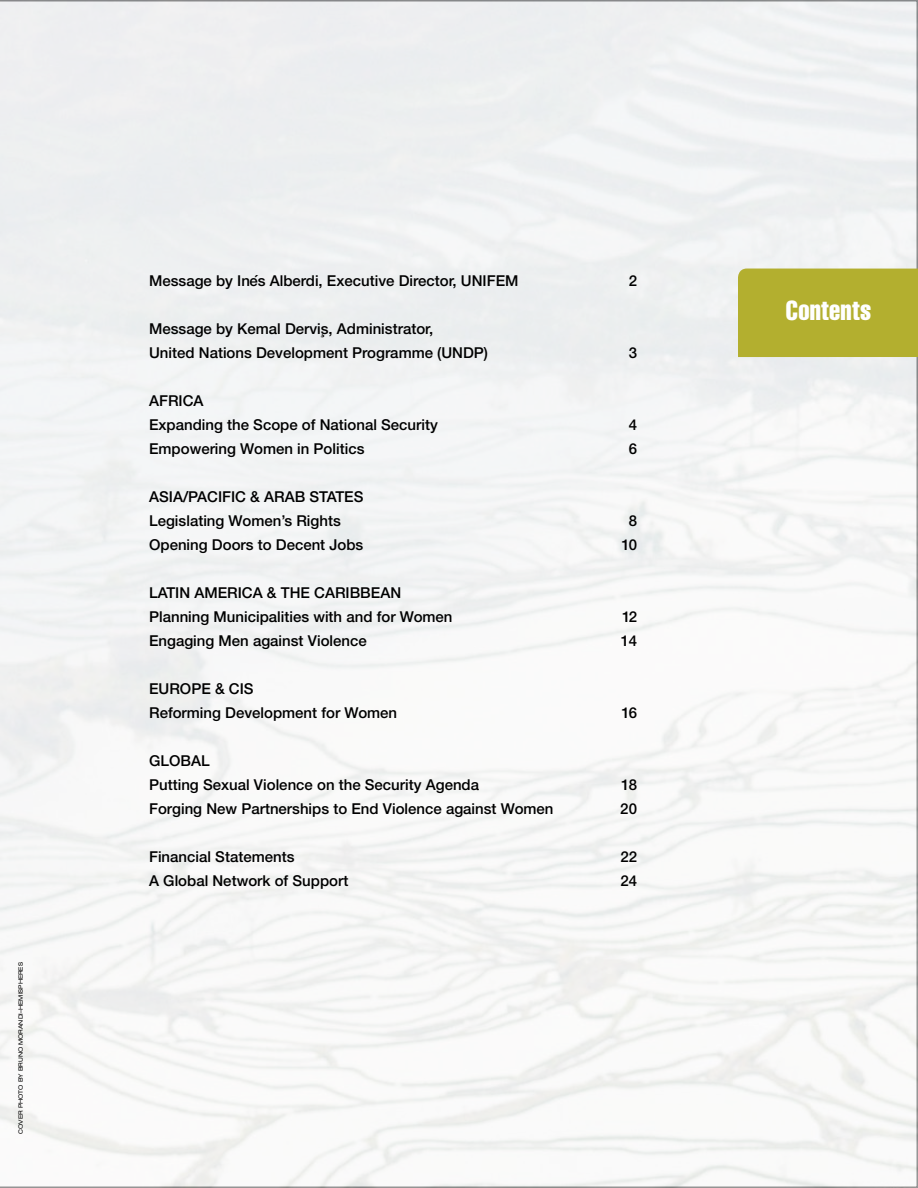
<style>
.page{position:relative;width:918px;height:1188px;background:#fff}
.page>*{position:absolute;margin:0;border:0;box-sizing:border-box;transform-origin:0 0}
.t1{font:extra-condensed 27px "Helvetica";letter-spacing:.01em;color:#fff}
.t2{font:500 15px/24px "Helvetica Neue";color:#000}
.t3{font:expanded 6px "Helvetica Neue";color:#000}
</style>
<div class="page">
<div style="left:738px;top:268px;width:180px;height:89px;background:#b3af2f"></div>
<p class="t3" style="left:17px;top:1134px;width:173px;rotate:-90deg">cover photo by Bruno Morandi–Hemispheres</p>
<p class="t2" style="left:149px;top:268px;width:371px">Message by Ine´s Alberdi, Executive Director, UNIFEM</p>
<p class="t2" style="left:149px;top:316px;width:340px">Message by Kemal Dervi¸s, Administrator,<br>United Nations Development Programme (UNDP)</p>
<p class="t2" style="left:149px;top:388px;width:290px">AFRICA<br>Expanding the Scope of National Security<br>Empowering Women in Politics</p>
<p class="t2" style="left:149px;top:484px;width:216px">ASIA/PACIFIC &amp; ARAB STATES<br>Legislating Women’s Rights<br>Opening Doors to Decent Jobs</p>
<p class="t2" style="left:149px;top:580px;width:305px">LATIN AMERICA &amp; THE CARIBBEAN<br>Planning Municipalities with and for Women<br>Engaging Men against Violence</p>
<p class="t2" style="left:149px;top:676px;width:250px">EUROPE &amp; CIS<br>Reforming Development for Women</p>
<p class="t2" style="left:149px;top:748px;width:406px">GLOBAL<br>Putting Sexual Violence on the Security Agenda<br>Forging New Partnerships to End Violence against Women</p>
<p class="t2" style="left:149px;top:844px;width:201px">Financial Statements<br>A Global Network of Support</p>
<p class="t2" style="left:629px;top:268px;width:10px">2</p>
<p class="t2" style="left:629px;top:340px;width:10px">3</p>
<p class="t2" style="left:629px;top:412px;width:10px">4<br>6</p>
<p class="t2" style="left:621px;top:508px;width:17px;text-align:center">8<br>10</p>
<p class="t2" style="left:621px;top:604px;width:18px">12<br>14</p>
<p class="t2" style="left:621px;top:700px;width:17px">16</p>
<p class="t2" style="left:620px;top:772px;width:19px">18<br>20</p>
<p class="t2" style="left:621px;top:844px;width:18px">22<br>24</p>
<h1 class="t1" style="left:786px;top:293px;width:87px">Contents</h1>
</div>
